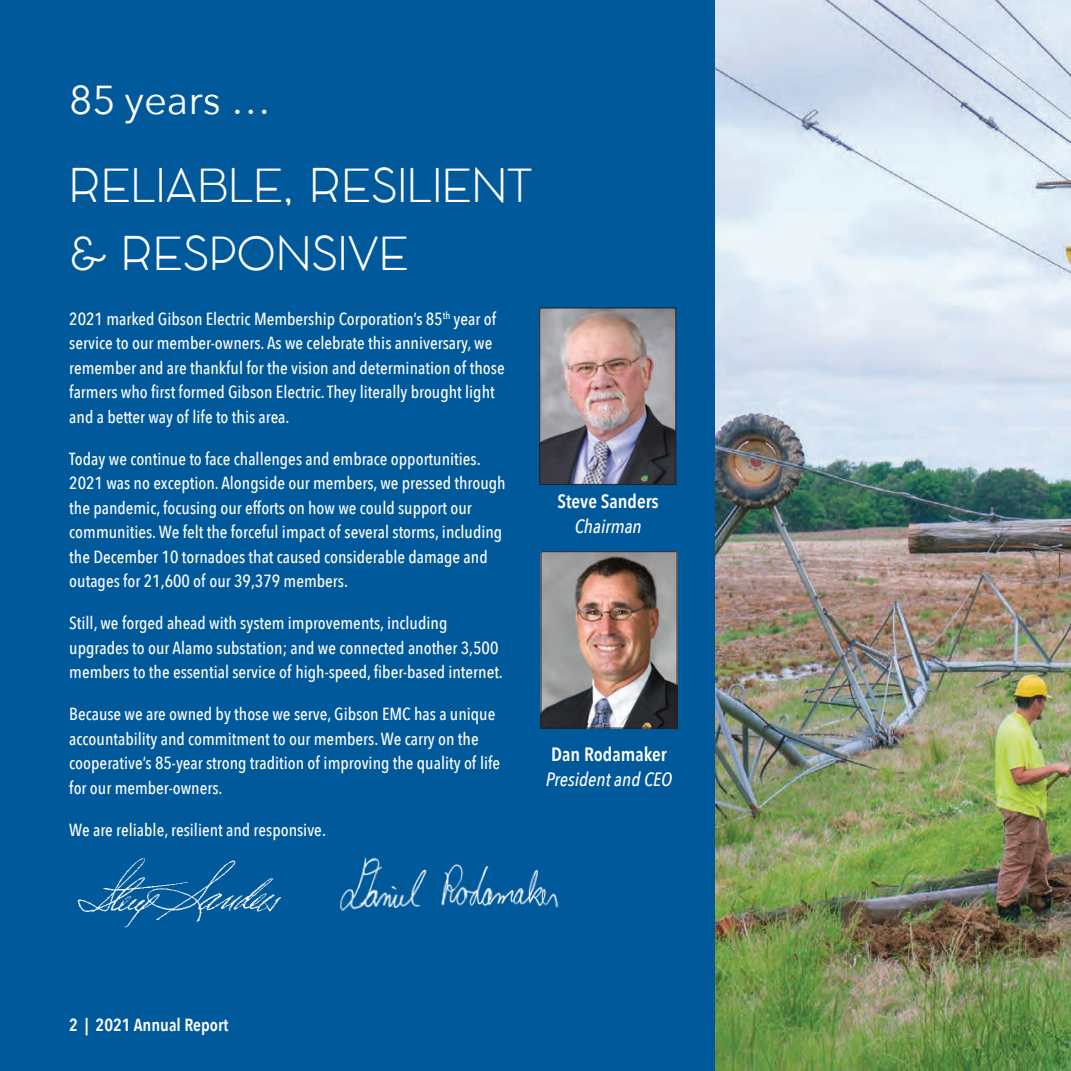
<style>
.page{position:relative;width:1071px;height:1071px;background:#fff}
.page>*{position:absolute;margin:0;border:0;box-sizing:border-box;transform-origin:0 0}
.t1{font:300 45.5px "COCOMAT";color:#fff}
.t2{font:40.25px "Avenir Next";color:#fff}
.Paragraph_Style_1{font:600 19.25px "Avenir Next Condensed";color:#fff}
.Paragraph_Style_1-2{font:italic 500 19.25px "Avenir Next Condensed";color:#fff}
.t3{font:500 17.5px/24.5px "Avenir Next Condensed";color:#fff}
.t4{font:600 17.5px "Avenir Next Condensed";color:#fff}
</style>
<div class="page">
<div style="left:0;top:0;width:722px;height:1071px;background:#00599b"></div>
<img style="left:716px;top:0;width:355px;height:1071px">
<img style="left:541px;top:310px;width:133px;height:173px">
<div style="left:539px;top:308px;width:137px;height:177px;border:1px solid #231f20"></div>
<img style="left:543px;top:553px;width:132px;height:174px">
<div style="left:541px;top:551px;width:136px;height:178px;border:1px solid #231f20"></div>
<img style="left:340px;top:857px;width:219px;height:54px">
<img style="left:77px;top:858px;width:205px;height:69px">
<p class="t2" style="left:69px;top:66px;width:203px">85 years …</p>
<p class="t1" style="left:69px;top:159px;width:465px">RELIABLE, RESILIENT</p>
<p class="t1" style="left:69px;top:228px;width:341px">&amp; RESPONSIVE</p>
<p class="t3" style="left:69px;top:307px;width:437px">2021 marked Gibson Electric Membership Corporation’s 85<sup>th</sup> year of service to our member-owners. As we celebrate this anniversary, we remember and are thankful for the vision and determination of those farmers who first formed Gibson Electric. They literally brought light and a better way of life to this area.</p>
<p class="t3" style="left:69px;top:447px;width:438px">Today we continue to face challenges and embrace opportunities.<br>2021 was no exception. Alongside our members, we pressed through the pandemic, focusing our efforts on how we could support our communities. We felt the forceful impact of several storms, including the December 10 tornadoes that caused considerable damage and outages for 21,600 of our 39,379 members.</p>
<p class="t3" style="left:69px;top:611px;width:435px">Still, we forged ahead with system improvements, including upgrades to our Alamo substation; and we connected another 3,500 members to the essential service of high-speed, fiber-based internet.</p>
<p class="t3" style="left:69px;top:702px;width:432px">Because we are owned by those we serve, Gibson EMC has a unique accountability and commitment to our members. We carry on the cooperative’s 85-year strong tradition of improving the quality of life for our member-owners.</p>
<p class="t3" style="left:69px;top:818px;width:258px">We are reliable, resilient and responsive.</p>
<p class="Paragraph_Style_1" style="left:558px;top:485px;width:103px">Steve Sanders</p>
<p class="Paragraph_Style_1-2" style="left:575px;top:514px;width:69px">Chairman</p>
<p class="Paragraph_Style_1" style="left:551px;top:738px;width:117px">Dan Rodamaker</p>
<p class="Paragraph_Style_1-2" style="left:546px;top:768px;width:128px">President and CEO</p>
<p class="t4" style="left:69px;top:1009px;width:161px">2 | 2021 Annual Report</p>
</div>
